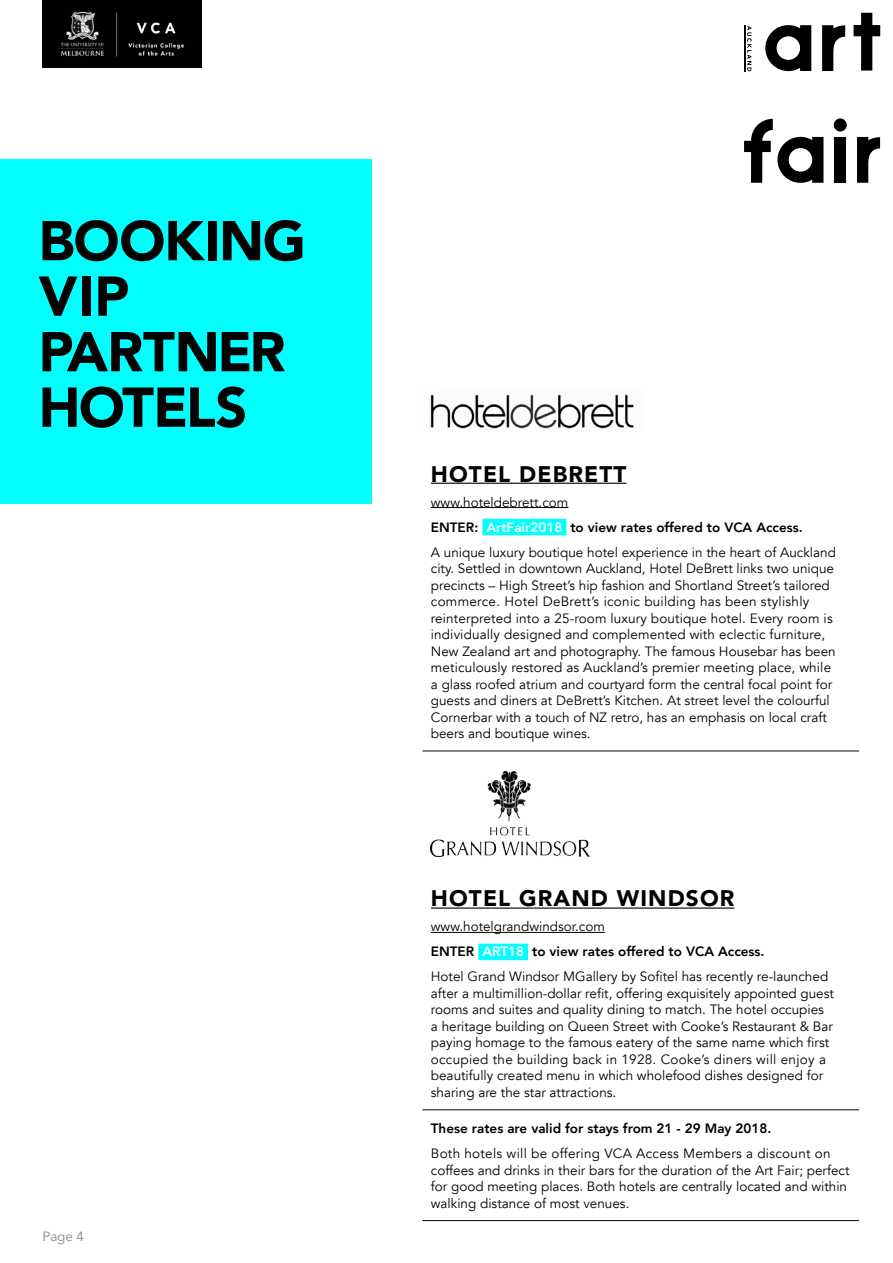
<style>
.page{position:relative;width:893px;height:1263px;background:#fff}
.page>*{position:absolute;margin:0;border:0;box-sizing:border-box;transform-origin:0 0}
.t1{font:900 55.5px/55.5px "Avenir";letter-spacing:-.02em;color:#000}
.t2{font:900 22.5px "Avenir";letter-spacing:.05em;color:#000}
.t3{font:13.5px/16.5px "Avenir";color:#000}
.t4{font:800 13.5px "Avenir";color:#000}
.t5{font:13.5px "Avenir";color:#939598}
.s1{font-weight:800}
.s2{font-weight:800;color:#fff}
</style>
<div class="page">
<div style="left:0;top:159px;width:372px;height:344px;background:#0ff"></div>
<hr style="left:431px;top:483px;width:195px;height:1px;background:#000">
<hr style="left:431px;top:507px;width:137px;height:1px;background:#000">
<div style="left:482px;top:519px;width:84px;height:16px;background:#0ff"></div>
<hr style="left:422px;top:751px;width:437px;height:1px;background:#000">
<hr style="left:431px;top:907px;width:303px;height:2px;background:#000">
<hr style="left:431px;top:932px;width:174px;height:1px;background:#000">
<div style="left:478px;top:944px;width:50px;height:16px;background:#0ff"></div>
<hr style="left:422px;top:1109px;width:437px;height:1px;background:#000">
<hr style="left:422px;top:1220px;width:437px;height:1px;background:#000">
<img style="left:431px;top:771px;width:158px;height:85px">
<img style="left:430px;top:394px;width:204px;height:35px">
<img style="left:43px;top:0;width:159px;height:67px">
<div style="left:835px;top:137px;width:11px;height:46px;background:#000"></div>
<svg style="left:857px;top:137px;width:23px;height:46px"></svg>
<svg style="left:744px;top:119px;width:79px;height:64px"></svg>
<div style="left:834px;top:118px;width:13px;height:13px;background:#000;border-radius:50%"></div>
<svg style="left:765px;top:25px;width:46px;height:46px"></svg>
<svg style="left:822px;top:25px;width:23px;height:46px"></svg>
<svg style="left:854px;top:13px;width:26px;height:58px"></svg>
<svg style="left:747px;top:26px;width:4px;height:45px"></svg>
<hr style="left:744px;top:25px;width:1px;height:46px;background:#000">
<h1 class="t1" style="left:39px;top:212px;width:269px">BOOKING<br>VIP<br>PARTNER<br>HOTELS</h1>
<p class="t5" style="left:43px;top:1225px;width:43px">Page 4</p>
<h2 class="t2" style="left:431px;top:454px;width:197px">HOTEL DEBRETT</h2>
<p class="t3" style="left:431px;top:490px;width:407px;line-height:25px">www.hoteldebrett.com<br><span class="s1">ENTER:</span> <span class="s2">ArtFair2018</span> <span class="s1">to view rates offered to VCA Access.<br></span>A unique luxury boutique hotel experience in the heart of Auckland</p>
<p class="t3" style="left:431px;top:560px;width:406px">city. Settled in downtown Auckland, Hotel DeBrett links two unique precincts – High Street’s hip fashion and Shortland Street’s tailored commerce. Hotel DeBrett’s iconic building has been stylishly reinterpreted into a 25-room luxury boutique hotel. Every room is individually designed and complemented with eclectic furniture, New Zealand art and photography. The famous Housebar has been meticulously restored as Auckland’s premier meeting place, while a glass roofed atrium and courtyard form the central focal point for guests and diners at DeBrett’s Kitchen. At street level the colourful Cornerbar with a touch of NZ retro, has an emphasis on local craft beers and boutique wines.</p>
<h2 class="t2" style="left:431px;top:879px;width:305px">HOTEL GRAND WINDSOR</h2>
<p class="t3" style="left:431px;top:914px;width:399px;line-height:25px">www.hotelgrandwindsor.com<br><span class="s1">ENTER</span> <span class="s2">ART18</span> <span class="s1">to view rates offered to VCA Access.<br></span>Hotel Grand Windsor MGallery by Sofitel has recently re-launched</p>
<p class="t3" style="left:431px;top:985px;width:405px">after a multimillion-dollar refit, offering exquisitely appointed guest rooms and suites and quality dining to match. The hotel occupies a heritage building on Queen Street with Cooke’s Restaurant &amp; Bar paying homage to the famous eatery of the same name which first occupied the building back in 1928. Cooke’s diners will enjoy a beautifully created menu in which wholefood dishes designed for sharing are the star attractions.</p>
<p class="t4" style="left:431px;top:1118px;width:342px">These rates are valid for stays from 21 - 29 May 2018.</p>
<p class="t3" style="left:431px;top:1145px;width:420px">Both hotels will be offering VCA Access Members a discount on coffees and drinks in their bars for the duration of the Art Fair; perfect for good meeting places. Both hotels are centrally located and within walking distance of most venues.</p>
</div>
